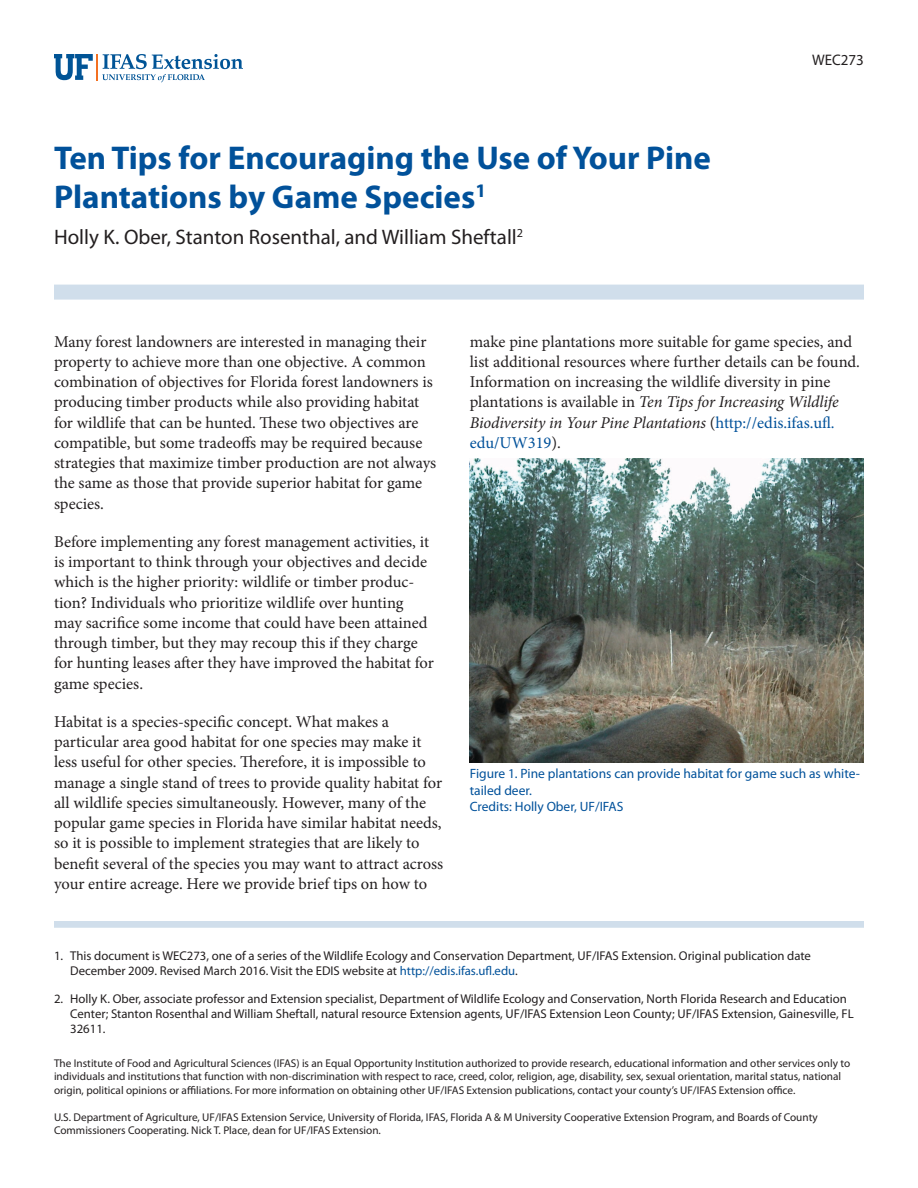
<style>
.page{position:relative;width:918px;height:1188px;background:#fff}
.page>*{position:absolute;margin:0;border:0;box-sizing:border-box;transform-origin:0 0}
.TitleRegular{font:700 33px/39.6px "Myriad Pro";color:#01519a}
.Author{font:21px "Myriad Pro";color:#231f20}
.Paragraph{font:16.5px/20.2px "Minion Pro";color:#231f20}
.PubNumber{font:15.3px "Myriad Pro";color:#231f20}
.FigureCaption{font:13.5px/16.5px "Myriad Pro";color:#01519a}
.t1{font:12.75px/15.3px "Myriad Pro";color:#231f20}
.Disclaimer{font:11.25px/13.5px "Myriad Pro";color:#231f20}
.s1{font-style:italic}
.s2{color:#01519a}
</style>
<div class="page">
<svg style="left:54px;top:54px;width:189px;height:28px"></svg>
<div style="left:54px;top:285px;width:810px;height:15px;background:#d0deeb"></div>
<div style="left:54px;top:921px;width:810px;height:7px;background:#d0deeb"></div>
<img style="left:470px;top:459px;width:394px;height:304px">
<p class="TitleRegular" style="left:54px;top:137px;width:658px">Ten Tips for Encouraging the Use of Your Pine<br>Plantations by Game Species<sup>1</sup></p>
<p class="Author" style="left:54px;top:224px;width:471px">Holly K. Ober, Stanton Rosenthal, and William Sheftall<sup>2</sup></p>
<p class="PubNumber" style="left:812px;top:51px;width:53px">WEC273</p>
<p class="Paragraph" style="left:54px;top:331px;width:384px">Many forest landowners are interested in managing their property to achieve more than one objective. A common combination of objectives for Florida forest landowners is producing timber products while also providing habitat for wildlife that can be hunted. These two objectives are compatible, but some tradeoffs may be required because strategies that maximize timber production are not always the same as those that provide superior habitat for game species.</p>
<p class="Paragraph" style="left:54px;top:531px;width:381px">Before implementing any forest management activities, it is important to think through your objectives and decide which is the higher priority: wildlife or timber produc&shy;tion? Individuals who prioritize wildlife over hunting may sacrifice some income that could have been attained through timber, but they may recoup this if they charge for hunting leases after they have improved the habitat for game species.</p>
<p class="Paragraph" style="left:54px;top:711px;width:391px">Habitat is a species-specific concept. What makes a particular area good habitat for one species may make it less useful for other species. Therefore, it is impossible to manage a single stand of trees to provide quality habitat for all wildlife species simultaneously. However, many of the popular game species in Florida have similar habitat needs, so it is possible to implement strategies that are likely to benefit several of the species you may want to attract across your entire acreage. Here we provide brief tips on how to</p>
<p class="Paragraph" style="left:470px;top:331px;width:392px">make pine plantations more suitable for game species, and list additional resources where further details can be found.<br>Information on increasing the wildlife diversity in pine plantations is available in <span class="s1">Ten Tips for Increasing Wildlife Biodiversity in Your Pine Plantations</span> (<span class="s2">http://edis.ifas.ufl. edu/UW319</span>).</p>
<p class="FigureCaption" style="left:470px;top:765px;width:392px">Figure 1. Pine plantations can provide habitat for game such as white&shy;tailed deer.</p>
<p class="FigureCaption" style="left:470px;top:798px;width:155px">Credits: Holly Ober, UF/IFAS</p>
<p class="t1" style="left:70px;top:948px;width:742px;text-indent:-16px">1. This document is WEC273, one of a series of the Wildlife Ecology and Conservation Department, UF/IFAS Extension. Original publication date<br>December 2009. Revised March 2016. Visit the EDIS website at <span class="s2">http://edis.ifas.ufl.edu</span>.</p>
<p class="t1" style="left:70px;top:990px;width:785px;text-indent:-16px">2. Holly K. Ober, associate professor and Extension specialist, Department of Wildlife Ecology and Conservation, North Florida Research and Education<br>Center; Stanton Rosenthal and William Sheftall, natural resource Extension agents, UF/IFAS Extension Leon County; UF/IFAS Extension, Gainesville, FL<br>32611.</p>
<p class="Disclaimer" style="left:54px;top:1056px;width:798px">The Institute of Food and Agricultural Sciences (IFAS) is an Equal Opportunity Institution authorized to provide research, educational information and other services only to individuals and institutions that function with non-discrimination with respect to race, creed, color, religion, age, disability, sex, sexual orientation, marital status, national origin, political opinions or affiliations. For more information on obtaining other UF/IFAS Extension publications, contact your county’s UF/IFAS Extension office.</p>
<p class="Disclaimer" style="left:54px;top:1110px;width:765px">U.S. Department of Agriculture, UF/IFAS Extension Service, University of Florida, IFAS, Florida A &amp; M University Cooperative Extension Program, and Boards of County<br>Commissioners Cooperating. Nick T. Place, dean for UF/IFAS Extension.</p>
</div>
